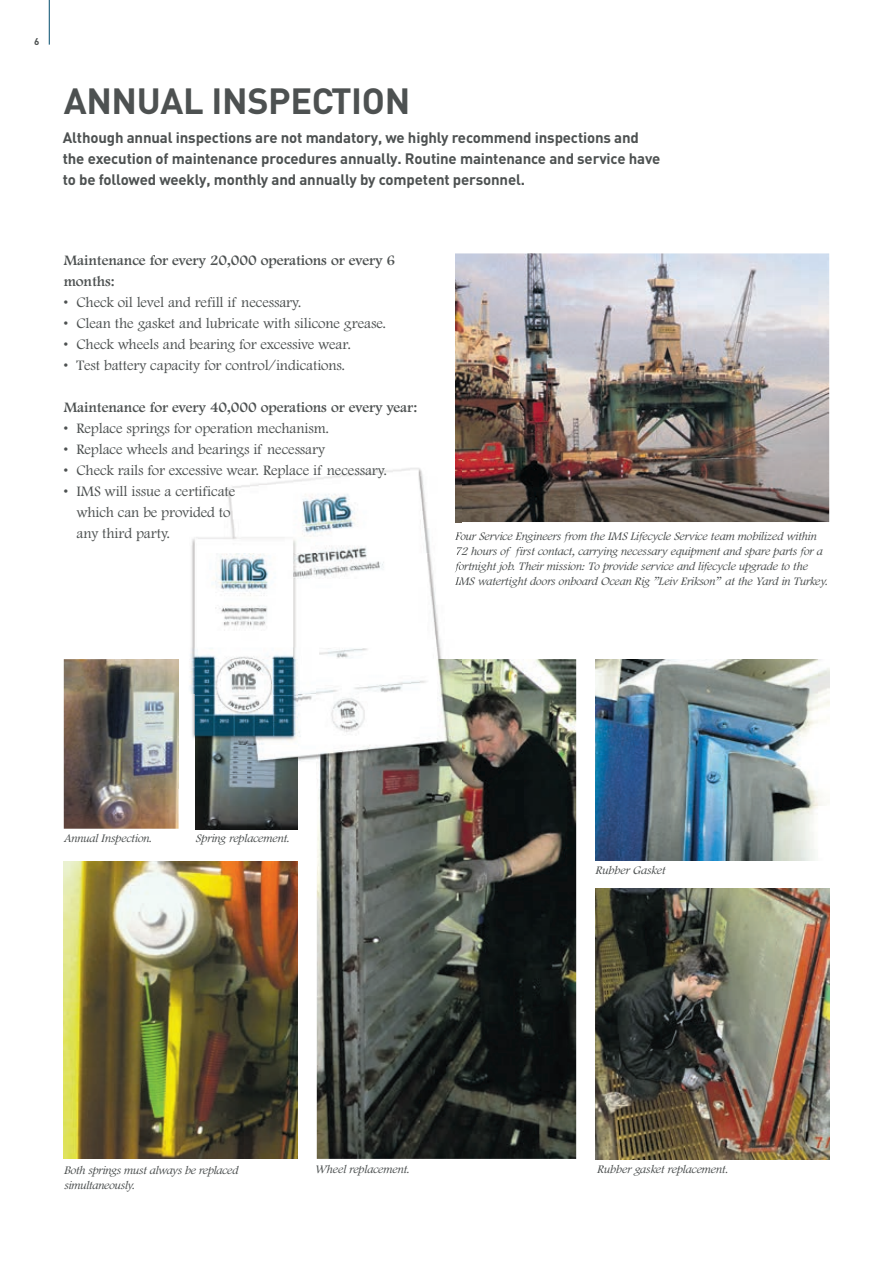
<style>
.page{position:relative;width:893px;height:1263px;background:#fff}
.page>*{position:absolute;margin:0;border:0;box-sizing:border-box;transform-origin:0 0}
.t1{font:700 36px "DIN";letter-spacing:-.01em;color:#4d5151}
.t2{font:300 15px/21px "Footlight MT Std";letter-spacing:-.01em;color:#4d5151}
.t3{font:700 15px/21px "DIN";letter-spacing:-.01em;color:#4d5151}
.t4{font:15px/21px "Footlight MT Std";letter-spacing:-.01em;color:#4d5151}
.t5{font:italic 300 12px/15px "Footlight MT Std";letter-spacing:-.01em;color:#4d5151}
.t6{font:700 9.75px "DIN";color:#4d5151}
</style>
<div class="page">
<hr style="left:49px;top:0;width:1px;height:45px;background:#004b6c">
<img style="left:455px;top:253px;width:374px;height:269px">
<img style="left:64px;top:659px;width:115px;height:170px">
<img style="left:196px;top:695px;width:102px;height:134px">
<img style="left:317px;top:659px;width:259px;height:500px">
<img style="left:595px;top:889px;width:234px;height:271px">
<img style="left:64px;top:861px;width:234px;height:298px">
<img style="left:595px;top:659px;width:234px;height:201px">
<img style="left:190px;top:468px;width:271px;height:227px">
<img style="left:192px;top:695px;width:4px;height:94px">
<img style="left:298px;top:695px;width:19px;height:69px">
<img style="left:455px;top:460px;width:6px;height:62px">
<svg style="left:455px;top:531px;width:6px;height:56px"></svg>
<img style="left:121px;top:659px;width:58px;height:130px">
<img style="left:317px;top:659px;width:144px;height:130px">
<p class="t6" style="left:34px;top:35px;width:7px">6</p>
<h1 class="t1" style="left:64px;top:77px;width:348px">ANNUAL INSpecTION</h1>
<p class="t3" style="left:63px;top:126px;width:599px">Although annual inspections are not mandatory, we highly recommend inspections and the execution of maintenance procedures annually. Routine maintenance and service have to be followed weekly, monthly and annually by competent personnel.</p>
<p class="t4" style="left:64px;top:250px;width:333px">Maintenance for every 20,000 operations or every 6 months:</p>
<p class="t2" style="left:64px;top:292px;width:239px">• Check oil level and refill if necessary.</p>
<p class="t2" style="left:64px;top:313px;width:324px">• Clean the gasket and lubricate with silicone grease.</p>
<p class="t2" style="left:64px;top:334px;width:289px">• Check wheels and bearing for excessive wear.</p>
<p class="t2" style="left:64px;top:355px;width:283px">• Test battery capacity for control/indications.</p>
<p class="t4" style="left:64px;top:397px;width:355px">Maintenance for every 40,000 operations or every year:</p>
<p class="t2" style="left:64px;top:418px;width:267px">• Replace springs for operation mechanism.</p>
<p class="t2" style="left:64px;top:439px;width:263px">• Replace wheels and bearings if necessary</p>
<p class="t2" style="left:64px;top:460px;width:325px">• Check rails for excessive wear. Replace if necessary.</p>
<p class="t2" style="left:77px;top:481px;width:160px;text-indent:-13px">• IMS will issue a certificate which can be provided to any third party.</p>
<p class="t5" style="left:455px;top:529px;width:375px">Four Service Engineers from the IMS Lifecycle Service team mobilized within 72 hours of first contact, carrying necessary equipment and spare parts for a fortnight job. Their mission: To provide service and lifecycle upgrade to the IMS watertight doors onboard Ocean Rig ”Leiv Erikson” at the Yard in Turkey.</p>
<p class="t5" style="left:64px;top:831px;width:90px">Annual Inspection.</p>
<p class="t5" style="left:196px;top:831px;width:95px">Spring replacement.</p>
<p class="t5" style="left:595px;top:863px;width:71px">Rubber Gasket</p>
<p class="t5" style="left:64px;top:1163px;width:176px">Both springs must always be replaced simultaneously.</p>
<p class="t5" style="left:315px;top:1162px;width:96px">Wheel replacement.</p>
<p class="t5" style="left:597px;top:1162px;width:133px">Rubber gasket replacement.</p>
</div>
